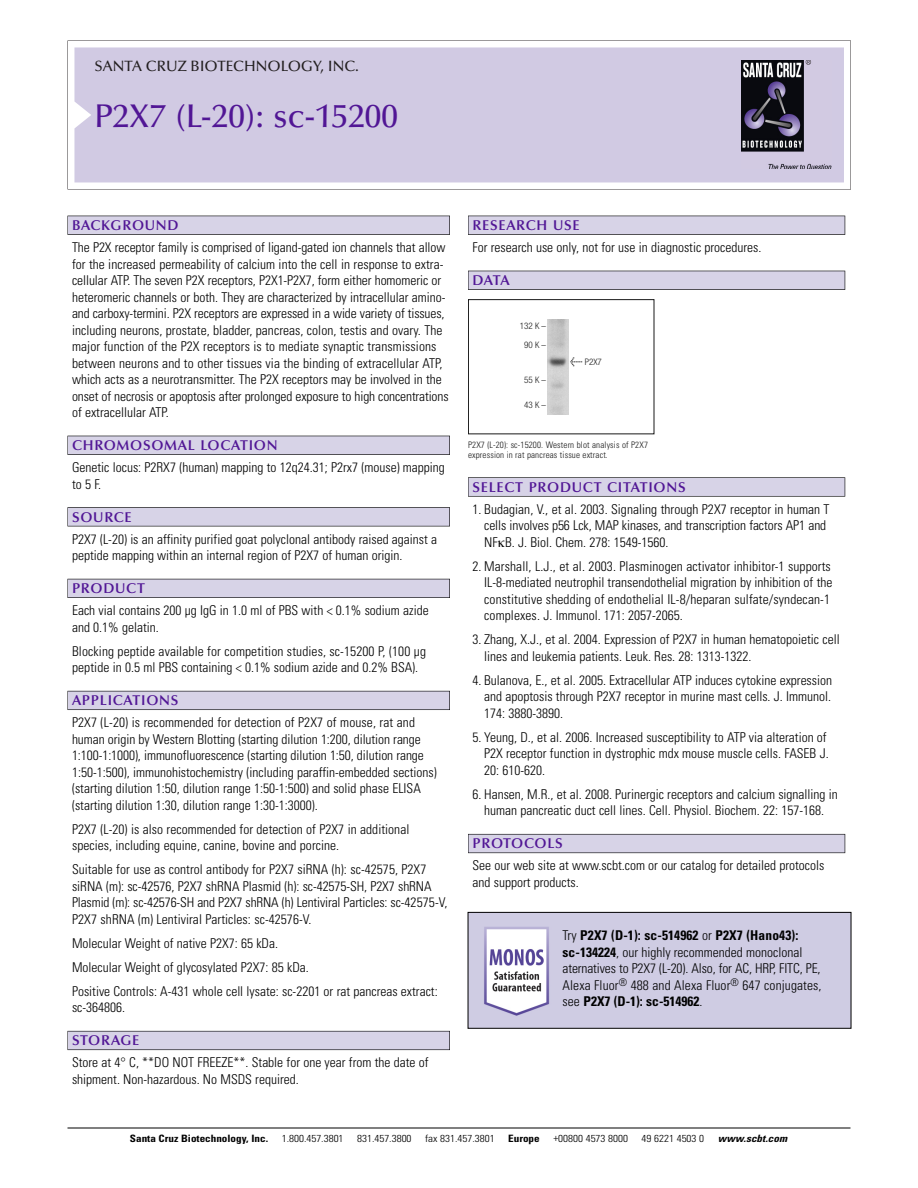
<style>
.page{position:relative;width:918px;height:1188px;background:#fff}
.page>*{position:absolute;margin:0;border:0;box-sizing:border-box;transform-origin:0 0}
.t1{font:500 33px "Optima";color:#511695}
.t2{font:500 15px "Optima";color:#231f20}
.t3{font:600 14.25px "Optima";letter-spacing:.05em;color:#511695}
.t4{font:300 condensed 13.5px/16.5px "Univers";color:#000}
.t5{font:300 condensed 10.2px "Univers";color:#000;scale:1.1 1}
.t6{font:700 condensed 10.2px "Univers";color:#000;scale:1.1 1}
.t7{font:italic 700 condensed 10.2px "Univers";letter-spacing:.005em;color:#000;scale:1.1 1}
.t8{font:9px/10.5px "Univers Condensed Light+HQDSQL";letter-spacing:.015em;color:#191919}
.t9{font:9px/19.2px "Helvetica Neue Light Cond+LENGJD";color:#191919;text-align:center}
.s1{font-family:"Meta Plus Book Roman+KNTMCE";font-size:10.5px}
.s2{font-weight:700}
</style>
<div class="page">
<svg style="left:68px;top:40px;width:783px;height:149px"></svg>
<div style="left:74px;top:47px;width:770px;height:135px;background:#d1cae3"></div>
<img style="left:741px;top:60px;width:90px;height:108px">
<div style="left:68px;top:216px;width:382px;height:19px;background:#525155"></div>
<div style="left:68px;top:216px;width:381px;height:18px;background:#d7d3e7"></div>
<div style="left:68px;top:436px;width:382px;height:19px;background:#515055"></div>
<div style="left:68px;top:436px;width:381px;height:18px;background:#d7d3e7"></div>
<div style="left:68px;top:507px;width:382px;height:19px;background:#545357"></div>
<div style="left:68px;top:508px;width:381px;height:18px;background:#d7d3e7"></div>
<div style="left:68px;top:579px;width:382px;height:19px;background:#54535a"></div>
<div style="left:68px;top:579px;width:381px;height:18px;background:#d7d3e7"></div>
<div style="left:68px;top:691px;width:382px;height:19px;background:#5b5a62"></div>
<div style="left:68px;top:691px;width:381px;height:18px;background:#d7d3e7"></div>
<div style="left:68px;top:1031px;width:382px;height:19px;background:#66646e"></div>
<div style="left:68px;top:1031px;width:381px;height:18px;background:#d7d3e7"></div>
<div style="left:468px;top:216px;width:377px;height:19px;background:#525155"></div>
<div style="left:468px;top:216px;width:377px;height:18px;background:#d7d3e7"></div>
<div style="left:468px;top:271px;width:377px;height:19px;background:#515055"></div>
<div style="left:468px;top:271px;width:377px;height:18px;background:#d7d3e7"></div>
<div style="left:468px;top:477px;width:377px;height:20px;background:#666667"></div>
<div style="left:468px;top:478px;width:377px;height:18px;background:#d7d3e7"></div>
<div style="left:468px;top:834px;width:377px;height:19px;background:#66646d"></div>
<div style="left:468px;top:835px;width:377px;height:18px;background:#d7d3e7"></div>
<hr style="left:68px;top:1128px;width:782px;height:1px;background:#000">
<div style="left:468px;top:299px;width:186px;height:135px;border:1px solid #191919"></div>
<img style="left:547px;top:319px;width:21px;height:95px">
<img style="left:470px;top:914px;width:379px;height:113px">
<div style="left:468px;top:912px;width:383px;height:117px;border:1px solid #000"></div>
<p class="t2" style="left:94px;top:61px;width:266px">SANTA CRUZ BIOTECHNOLOGY, INC.</p>
<h1 class="t1" style="left:94px;top:103px;width:305px">P2X7 (L-20): sc-15200</h1>
<p class="t3" style="left:72px;top:219px;width:108px">BACKGROUND</p>
<p class="t4" style="left:72px;top:240px;width:378px">The P2X receptor family is comprised of ligand-gated ion channels that allow for the increased permeability of calcium into the cell in response to extra&shy;cellular ATP. The seven P2X receptors, P2X1-P2X7, form either homomeric or heteromeric channels or both. They are characterized by intracellular amino&shy;and carboxy-termini. P2X receptors are expressed in a wide variety of tissues, including neurons, prostate, bladder, pancreas, colon, testis and ovary. The major function of the P2X receptors is to mediate synaptic transmissions between neurons and to other tissues via the binding of extracellular ATP, which acts as a neurotransmitter. The P2X receptors may be involved in the onset of necrosis or apoptosis after prolonged exposure to high concentrations of extracellular ATP.</p>
<p class="t3" style="left:72px;top:440px;width:207px">CHROMOSOMAL LOCATION</p>
<p class="t4" style="left:72px;top:460px;width:374px">Genetic locus: P2RX7 (human) mapping to 12q24.31; P2rx7 (mouse) mapping to 5 F.</p>
<p class="t3" style="left:72px;top:511px;width:61px">SOURCE</p>
<p class="t4" style="left:72px;top:532px;width:367px">P2X7 (L-20) is an affinity purified goat polyclonal antibody raised against a peptide mapping within an internal region of P2X7 of human origin.</p>
<p class="t3" style="left:72px;top:583px;width:74px">PRODUCT</p>
<p class="t4" style="left:72px;top:603px;width:358px">Each vial contains 200 µg IgG in 1.0 ml of PBS with &lt; 0.1% sodium azide and 0.1% gelatin.</p>
<p class="t4" style="left:72px;top:644px;width:356px">Blocking peptide available for competition studies, sc-15200 P, (100 µg peptide in 0.5 ml PBS containing &lt; 0.1% sodium azide and 0.2% BSA).</p>
<p class="t3" style="left:72px;top:695px;width:108px">APPLICATIONS</p>
<p class="t4" style="left:72px;top:715px;width:366px">P2X7 (L-20) is recommended for detection of P2X7 of mouse, rat and human origin by Western Blotting (starting dilution 1:200, dilution range 1:100-1:1000), immunofluorescence (starting dilution 1:50, dilution range 1:50-1:500), immunohistochemistry (including paraffin-embedded sections) (starting dilution 1:50, dilution range 1:50-1:500) and solid phase ELISA (starting dilution 1:30, dilution range 1:30-1:3000).</p>
<p class="t4" style="left:72px;top:822px;width:339px">P2X7 (L-20) is also recommended for detection of P2X7 in additional species, including equine, canine, bovine and porcine.</p>
<p class="t4" style="left:72px;top:862px;width:377px">Suitable for use as control antibody for P2X7 siRNA (h): sc-42575, P2X7 siRNA (m): sc-42576, P2X7 shRNA Plasmid (h): sc-42575-SH, P2X7 shRNA Plasmid (m): sc-42576-SH and P2X7 shRNA (h) Lentiviral Particles: sc-42575-V, P2X7 shRNA (m) Lentiviral Particles: sc-42576-V.</p>
<p class="t4" style="left:72px;top:932px;width:367px;line-height:24px">Molecular Weight of native P2X7: 65 kDa.<br>Molecular Weight of glycosylated P2X7: 85 kDa.<br>Positive Controls: A-431 whole cell lysate: sc-2201 or rat pancreas extract:</p>
<p class="t4" style="left:72px;top:1000px;width:55px">sc-364806.</p>
<p class="t3" style="left:72px;top:1035px;width:69px">STORAGE</p>
<p class="t4" style="left:72px;top:1055px;width:358px">Store at 4° C, **DO NOT FREEZE**. Stable for one year from the date of shipment. Non-hazardous. No MSDS required.</p>
<p class="t3" style="left:473px;top:219px;width:109px">RESEARCH USE</p>
<p class="t4" style="left:473px;top:240px;width:290px">For research use only, not for use in diagnostic procedures.</p>
<p class="t3" style="left:473px;top:275px;width:39px">DATA</p>
<p class="t9" style="left:520px;top:317px;width:28px">132 K –<br>90K–</p>
<p class="t9" style="left:524px;top:371px;width:23px">55K–</p>
<p class="t9" style="left:524px;top:396px;width:23px">43K–</p>
<p class="t9" style="left:570px;top:353px;width:33px"><span class="s1">&lt;</span> P2X7</p>
<p class="t8" style="left:468px;top:440px;width:181px">P2X7 (L-20): sc-15200. Western blot analysis of P2X7 expression in rat pancreas tissue extract.</p>
<p class="t3" style="left:473px;top:481px;width:215px">SELECT PRODUCT CITATIONS</p>
<p class="t4" style="left:484px;top:502px;width:347px;text-indent:-12px">1. Budagian, V., et al. 2003. Signaling through P2X7 receptor in human T cells involves p56 Lck, MAP kinases, and transcription factors AP1 and<br>NF B. J. Biol. Chem. 278: 1549-1560.</p>
<p class="t4" style="left:484px;top:559px;width:350px;text-indent:-12px">2. Marshall, L.J., et al. 2003. Plasminogen activator inhibitor-1 supports IL-8-mediated neutrophil transendothelial migration by inhibition of the constitutive shedding of endothelial IL-8/heparan sulfate/syndecan-1 complexes. J. Immunol. 171: 2057-2065.</p>
<p class="t4" style="left:484px;top:632px;width:357px;text-indent:-12px">3. Zhang, X.J., et al. 2004. Expression of P2X7 in human hematopoietic cell lines and leukemia patients. Leuk. Res. 28: 1313-1322.</p>
<p class="t4" style="left:484px;top:673px;width:349px;text-align:justify;text-indent:-12px">4. Bulanova, E., et al. 2005. Extracellular ATP induces cytokine expression and apoptosis through P2X7 receptor in murine mast cells. J. Immunol.<br>174: 3880-3890.</p>
<p class="t4" style="left:484px;top:730px;width:346px;text-indent:-12px">5. Yeung, D., et al. 2006. Increased susceptibility to ATP via alteration of<br>P2X receptor function in dystrophic mdx mouse muscle cells. FASEB J.<br>20: 610-620.</p>
<p class="t4" style="left:473px;top:787px;width:367px;text-align:center">6. Hansen, M.R., et al. 2008. Purinergic receptors and calcium signalling in human pancreatic duct cell lines. Cell. Physiol. Biochem. 22: 157-168.</p>
<p class="t3" style="left:473px;top:838px;width:92px">PROTOCOLS</p>
<p class="t4" style="left:473px;top:859px;width:353px">See our web site at www.scbt.com or our catalog for detailed protocols and support products.</p>
<p class="t4" style="left:563px;top:928px;width:261px">Try <span class="s2">P2X7 (D-1): sc-514962</span> or <span class="s2">P2X7 (Hano43): sc-134224</span>, our highly recommended monoclonal aternatives to P2X7 (L-20). Also, for AC, HRP, FITC, PE, Alexa Fluor<sup>®</sup> 488 and Alexa Fluor<sup>®</sup> 647 conjugates, see <span class="s2">P2X7 (D-1): sc-514962</span>.</p>
<p class="t6" style="left:130px;top:1135px;width:127px">Santa Cruz Biotechnology, Inc.</p>
<p class="t5" style="left:282px;top:1135px;width:58px">1.800.457.3801</p>
<p class="t5" style="left:357px;top:1135px;width:51px">831.457.3800</p>
<p class="t5" style="left:425px;top:1135px;width:65px">fax 831.457.3801</p>
<p class="t6" style="left:508px;top:1135px;width:30px">Europe</p>
<p class="t5" style="left:553px;top:1135px;width:69px">+00800 4573 8000</p>
<p class="t5" style="left:642px;top:1135px;width:58px">49 6221 4503 0</p>
<p class="t7" style="left:718px;top:1135px;width:64px">www.scbt.com</p>
</div>
